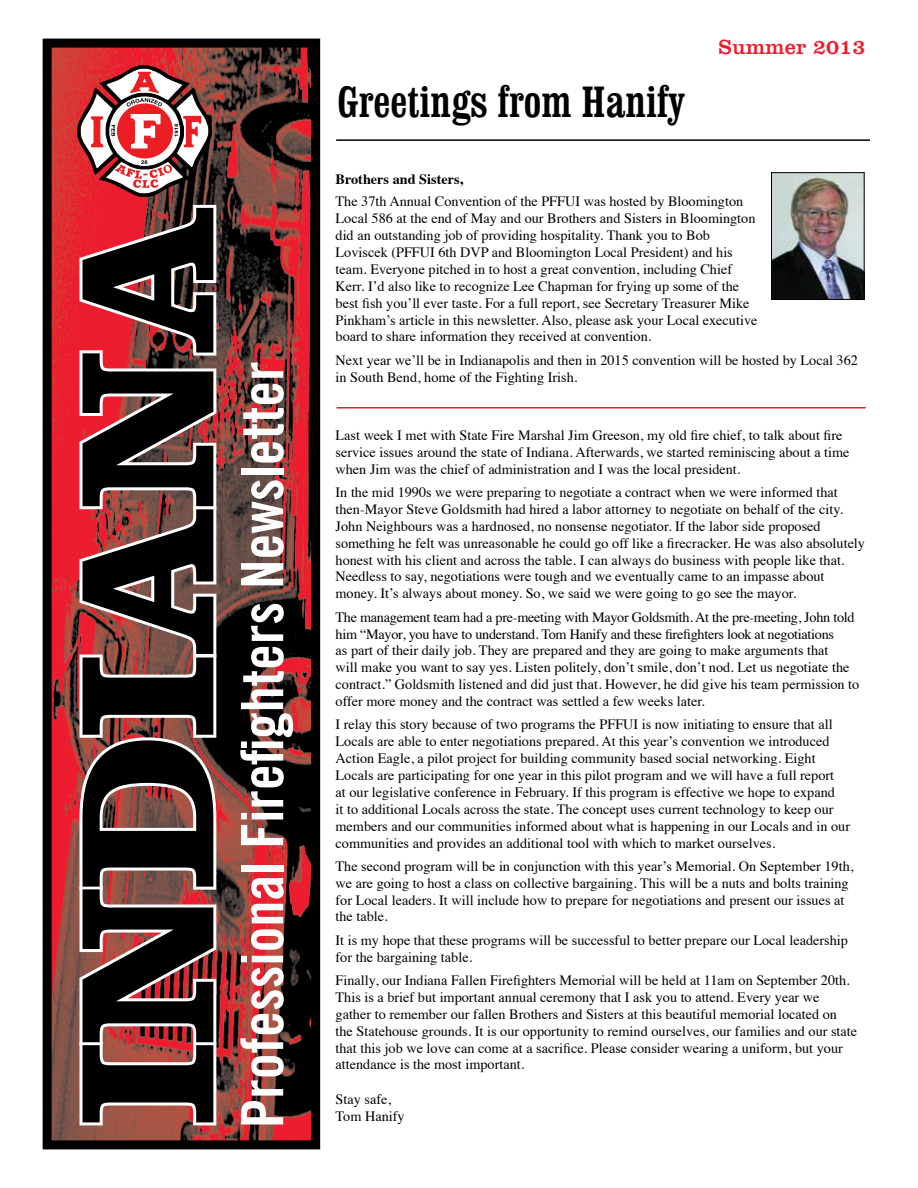
<style>
.page{position:relative;width:918px;height:1188px;background:#fff}
.page>*{position:absolute;margin:0;border:0;box-sizing:border-box;transform-origin:0 0}
.t1{font:700 195px "Clarendon BT";letter-spacing:-.02em;color:#000}
.t2{font:58.5px "Trade Gothic Bold Cond Twenty";color:#fff}
.t3{font:condensed 45px "Clarendon BT";color:#000}
.t4{font:21px "Clarendon BT";color:#ed1c2e}
.t5{font:14.25px/16.8px "Times";color:#000}
.t6{font:700 14.25px "Times";color:#000}
</style>
<div class="page">
<img style="left:53px;top:49px;width:257px;height:1090px">
<div style="left:43px;top:39px;width:277px;height:1110px;border:9px solid #000"></div>
<hr style="left:336px;top:139px;width:534px;height:2px;background:#000">
<svg style="left:75px;top:65px;width:144px;height:1063px"></svg>
<img style="left:773px;top:174px;width:90px;height:124px">
<div style="left:771px;top:172px;width:94px;height:128px;border:1px solid #000"></div>
<hr style="left:337px;top:407px;width:529px;height:1px;background:#ed1c2e">
<hr style="left:337px;top:408px;width:529px;height:1px;background:#ed1c2e">
<h1 class="t1" style="left:26px;top:1126px;width:922px;rotate:-90deg">INDIANA</h1>
<h2 class="t2" style="left:227px;top:1128px;width:768px;rotate:-90deg">Professional Firefighters Newsletter</h2>
<h3 class="t3" style="left:337px;top:74px;width:349px">Greetings from Hanify</h3>
<h3 class="t4" style="left:719px;top:33px;width:148px">Summer 2013</h3>
<p class="t6" style="left:336px;top:165px;width:129px">Brothers and Sisters,</p>
<p class="t5" style="left:336px;top:192px;width:423px">The 37th Annual Convention of the PFFUI was hosted by Bloomington Local 586 at the end of May and our Brothers and Sisters in Bloomington did an outstanding job of providing hospitality. Thank you to Bob Loviscek (PFFUI 6th DVP and Bloomington Local President) and his team. Everyone pitched in to host a great convention, including Chief Kerr. I’d also like to recognize Lee Chapman for frying up some of the best fish you’ll ever taste. For a full report, see Secretary Treasurer Mike Pinkham’s article in this newsletter. Also, please ask your Local executive board to share information they received at convention.</p>
<p class="t5" style="left:336px;top:350px;width:524px">Next year we’ll be in Indianapolis and then in 2015 convention will be hosted by Local 362 in South Bend, home of the Fighting Irish.</p>
<p class="t5" style="left:336px;top:426px;width:516px">Last week I met with State Fire Marshal Jim Greeson, my old fire chief, to talk about fire service issues around the state of Indiana. Afterwards, we started reminiscing about a time when Jim was the chief of administration and I was the local president.</p>
<p class="t5" style="left:336px;top:483px;width:531px">In the mid 1990s we were preparing to negotiate a contract when we were informed that then-Mayor Steve Goldsmith had hired a labor attorney to negotiate on behalf of the city.<br>John Neighbours was a hardnosed, no nonsense negotiator. If the labor side proposed something he felt was unreasonable he could go off like a firecracker. He was also absolutely honest with his client and across the table. I can always do business with people like that.<br>Needless to say, negotiations were tough and we eventually came to an impasse about money. It’s always about money. So, we said we were going to go see the mayor.</p>
<p class="t5" style="left:336px;top:607px;width:525px">The management team had a pre-meeting with Mayor Goldsmith. At the pre-meeting, John told him “Mayor, you have to understand. Tom Hanify and these firefighters look at negotiations<br>as part of their daily job. They are prepared and they are going to make arguments that<br>will make you want to say yes. Listen politely, don’t smile, don’t nod. Let us negotiate the contract.” Goldsmith listened and did just that. However, he did give his team permission to offer more money and the contract was settled a few weeks later.</p>
<p class="t5" style="left:336px;top:715px;width:516px">I relay this story because of two programs the PFFUI is now initiating to ensure that all Locals are able to enter negotiations prepared. At this year’s convention we introduced Action Eagle, a pilot project for building community based social networking. Eight Locals are participating for one year in this pilot program and we will have a full report<br>at our legislative conference in February. If this program is effective we hope to expand<br>it to additional Locals across the state. The concept uses current technology to keep our members and our communities informed about what is happening in our Locals and in our communities and provides an additional tool with which to market ourselves.</p>
<p class="t5" style="left:336px;top:856px;width:519px">The second program will be in conjunction with this year’s Memorial. On September 19th, we are going to host a class on collective bargaining. This will be a nuts and bolts training for Local leaders. It will include how to prepare for negotiations and present our issues at the table.</p>
<p class="t5" style="left:336px;top:930px;width:514px">It is my hope that these programs will be successful to better prepare our Local leadership for the bargaining table.</p>
<p class="t5" style="left:336px;top:971px;width:523px">Finally, our Indiana Fallen Firefighters Memorial will be held at 11am on September 20th.<br>This is a brief but important annual ceremony that I ask you to attend. Every year we gather to remember our fallen Brothers and Sisters at this beautiful memorial located on the Statehouse grounds. It is our opportunity to remind ourselves, our families and our state that this job we love can come at a sacrifice. Please consider wearing a uniform, but your attendance is the most important.</p>
<p class="t5" style="left:336px;top:1089px;width:71px">Stay safe,<br>Tom Hanify</p>
</div>
